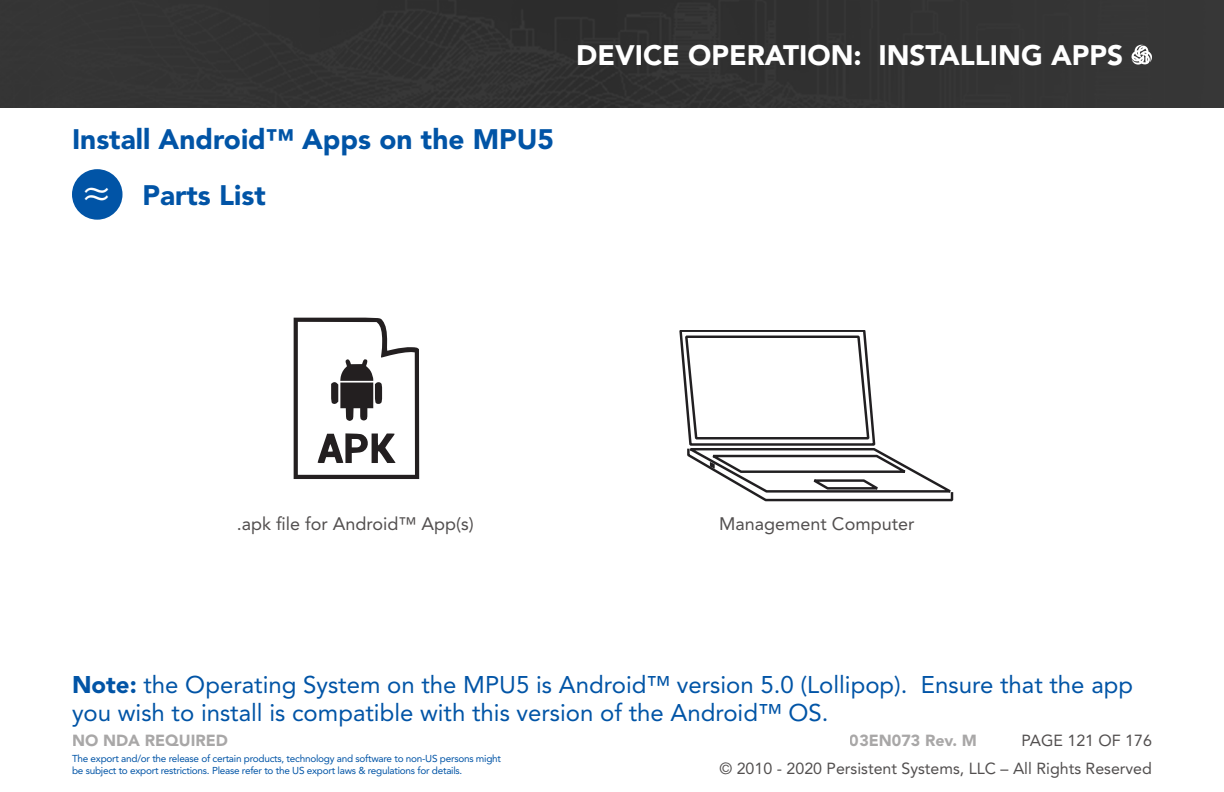
<style>
.page{position:relative;width:1224px;height:792px;background:#fff}
.page>*{position:absolute;margin:0;border:0;box-sizing:border-box;transform-origin:0 0}
.t1{font:48px "Minion Pro";color:#fff}
.t2{font:900 28px "Avenir LT Std";color:#0154a6}
.t3{font:900 28px "Avenir LT Std";color:#fff}
.t4{font:24px/28.8px "Avenir LT Std";color:#0154a6}
.t5{font:18px "Avenir LT Std";color:#524f4f}
.t6{font:16px "Avenir LT Std";color:#524f4f}
.t7{font:900 16px "Avenir LT Std";color:#524f4f}
.t8{font:10px/12px "Avenir LT Std";letter-spacing:-.025em;color:#0154a6}
.s1{font-weight:900}
</style>
<div class="page">
<div style="left:0;top:0;width:1224px;height:108px;background:#333"></div>
<svg style="left:1131px;top:45px;width:21px;height:20px"></svg>
<div style="left:72px;top:169px;width:51px;height:51px;background:#0154a6;border-radius:50%"></div>
<svg style="left:294px;top:317px;width:125px;height:162px"></svg>
<svg style="left:679px;top:331px;width:275px;height:171px"></svg>
<p class="t2" style="left:72px;top:122px;width:484px">Install Android™ Apps on the MPU5</p>
<p class="t1" style="left:83px;top:158px;width:30px">≈</p>
<p class="t2" style="left:143px;top:178px;width:125px">Parts List</p>
<p class="t3" style="left:576px;top:38px;width:549px">DEVICE OPERATION: INSTALLING APPS</p>
<p class="t5" style="left:237px;top:513px;width:238px">.apk file for Android™ App(s)</p>
<p class="t5" style="left:719px;top:513px;width:197px">Management Computer</p>
<p class="t4" style="left:72px;top:670px;width:1063px"><span class="s1">Note:</span> the Operating System on the MPU5 is Android™ version 5.0 (Lollipop). Ensure that the app you wish to install is compatible with this version of the Android™ OS.</p>
<h3 class="t7" style="left:72px;top:731px;width:158px">NO NDA REQUIRED</h3>
<p class="t8" style="left:72px;top:753px;width:431px">The export and/or the release of certain products, technology and software to non-US persons might be subject to export restrictions. Please refer to the US export laws &amp; regulations for details.</p>
<h3 class="t7" style="left:850px;top:731px;width:129px">03EN073 Rev. M</h3>
<h3 class="t6" style="left:1022px;top:731px;width:132px">PAGE 121 OF 176</h3>
<h3 class="t6" style="left:719px;top:759px;width:434px">© 2010 - 2020 Persistent Systems, LLC – All Rights Reserved</h3>
</div>
